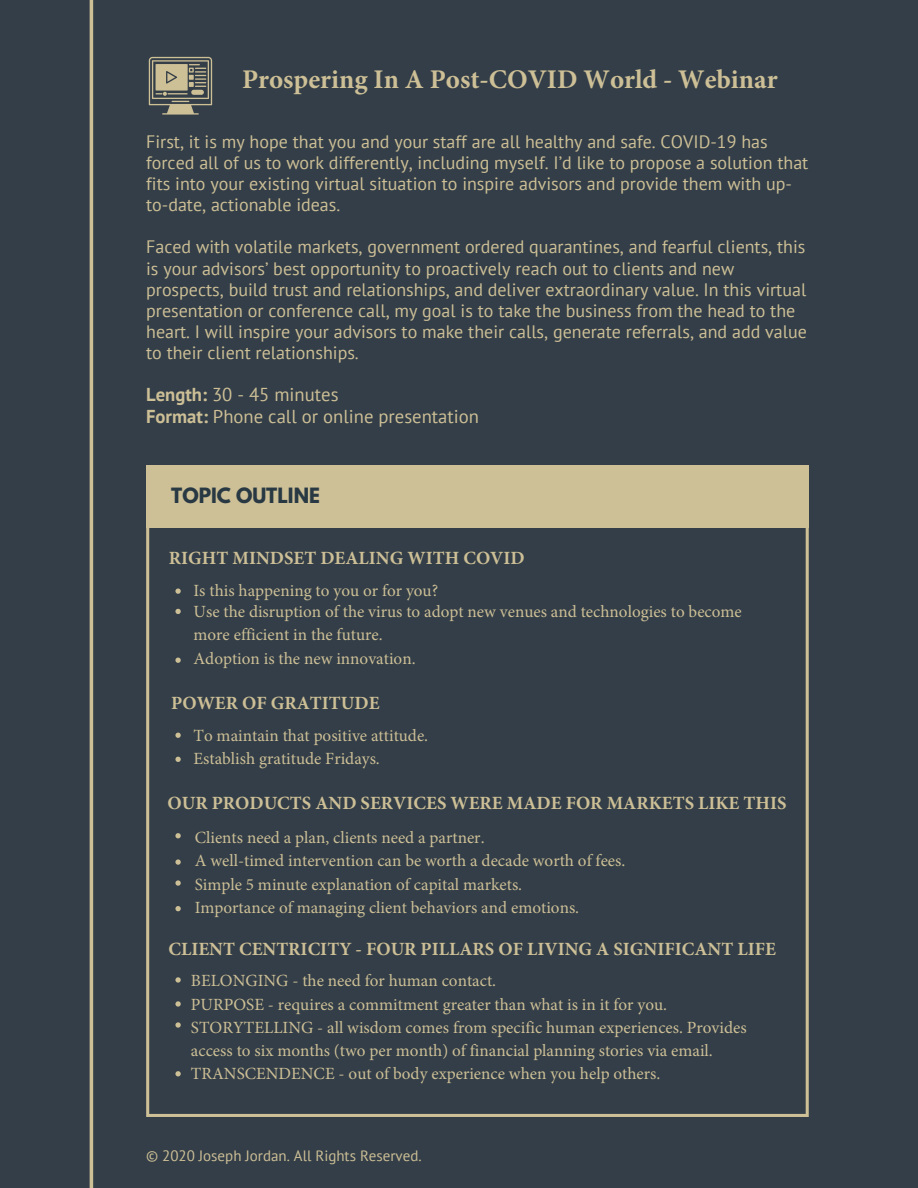
<style>
.page{position:relative;width:918px;height:1188px;background:#333e48}
.page>*{position:absolute;margin:0;border:0;box-sizing:border-box;transform-origin:0 0}
.t1{font:700 27px "Minion Pro";color:#cdbf96}
.t2{font:700 18.6px "Minion Pro";color:#cdbf96}
.t3{font:18.6px/22px "PT Sans";color:#cdbf96}
.t4{font:700 18.6px "League Spartan";color:#283943}
.t5{font:18px/21.1px "PT Sans";color:#cdbf96}
.t6{font:17.1px/23.2px "Minion Pro";color:#cdbf96}
.t7{font:15px "PT Sans";color:#cdbf96}
.s1{font-weight:700}
</style>
<div class="page">
<svg style="left:146px;top:528px;width:663px;height:589px"></svg>
<svg style="left:89px;top:0;width:5px;height:1188px;background:#a0997f"></svg>
<div style="left:146px;top:465px;width:663px;height:63px;background:#cdbf96"></div>
<svg style="left:149px;top:57px;width:63px;height:58px"></svg>
<svg style="left:175px;top:906px;width:6px;height:5px"></svg>
<svg style="left:175px;top:977px;width:6px;height:6px"></svg>
<svg style="left:175px;top:1022px;width:6px;height:6px"></svg>
<svg style="left:175px;top:1071px;width:6px;height:5px"></svg>
<svg style="left:175px;top:733px;width:6px;height:5px"></svg>
<svg style="left:175px;top:757px;width:6px;height:5px"></svg>
<svg style="left:175px;top:859px;width:6px;height:6px"></svg>
<svg style="left:175px;top:588px;width:6px;height:6px"></svg>
<svg style="left:175px;top:609px;width:6px;height:5px"></svg>
<svg style="left:175px;top:658px;width:6px;height:5px"></svg>
<svg style="left:175px;top:833px;width:6px;height:5px"></svg>
<svg style="left:175px;top:880px;width:6px;height:6px"></svg>
<svg style="left:175px;top:1001px;width:6px;height:6px"></svg>
<h1 class="t1" style="left:242px;top:60px;width:537px">Prospering In A Post-COVID World - Webinar</h1>
<p class="t5" style="left:146px;top:130px;width:664px">First, it is my hope that you and your staff are all healthy and safe. COVID-19 has forced all of us to work differently, including myself. I’d like to propose a solution that fits into your existing virtual situation to inspire advisors and provide them with up&shy;to-date, actionable ideas.</p>
<p class="t5" style="left:146px;top:236px;width:662px">Faced with volatile markets, government ordered quarantines, and fearful clients, this is your advisors’ best opportunity to proactively reach out to clients and new prospects, build trust and relationships, and deliver extraordinary value. In this virtual presentation or conference call, my goal is to take the business from the head to the heart. I will inspire your advisors to make their calls, generate referrals, and add value to their client relationships.</p>
<p class="t3" style="left:146px;top:383px;width:334px"><span class="s1">Length:</span> 30 - 45 minutes<br><span class="s1">Format:</span> Phone call or online presentation</p>
<p class="t4" style="left:171px;top:486px;width:150px">TOPIC OUTLINE</p>
<p class="t2" style="left:169px;top:545px;width:357px">RIGHT MINDSET DEALING WITH COVID</p>
<p class="t6" style="left:193px;top:580px;width:550px;line-height:21px">Is this happening to you or for you?<br>Use the disruption of the virus to adopt new venues and technologies to become</p>
<p class="t6" style="left:193px;top:623px;width:224px">more efficient in the future.<br>Adoption is the new innovation.</p>
<p class="t2" style="left:171px;top:690px;width:210px">POWER OF GRATITUDE</p>
<p class="t6" style="left:193px;top:724px;width:236px">To maintain that positive attitude.<br>Establish gratitude Fridays.</p>
<p class="t2" style="left:167px;top:790px;width:621px">OUR PRODUCTS AND SERVICES WERE MADE FOR MARKETS LIKE THIS</p>
<p class="t6" style="left:195px;top:826px;width:432px">Clients need a plan, clients need a partner.<br>A well-timed intervention can be worth a decade worth of fees.<br>Simple 5 minute explanation of capital markets.<br>Importance of managing client behaviors and emotions.</p>
<p class="t2" style="left:168px;top:936px;width:609px">CLIENT CENTRICITY - FOUR PILLARS OF LIVING A SIGNIFICANT LIFE</p>
<p class="t6" style="left:191px;top:969px;width:557px">BELONGING - the need for human contact.<br>PURPOSE - requires a commitment greater than what is in it for you.<br>STORYTELLING - all wisdom comes from specific human experiences. Provides access to six months (two per month) of financial planning stories via email.<br>TRANSCENDENCE - out of body experience when you help others.</p>
<p class="t7" style="left:146px;top:1146px;width:277px">© 2020 Joseph Jordan. All Rights Reserved.</p>
</div>
